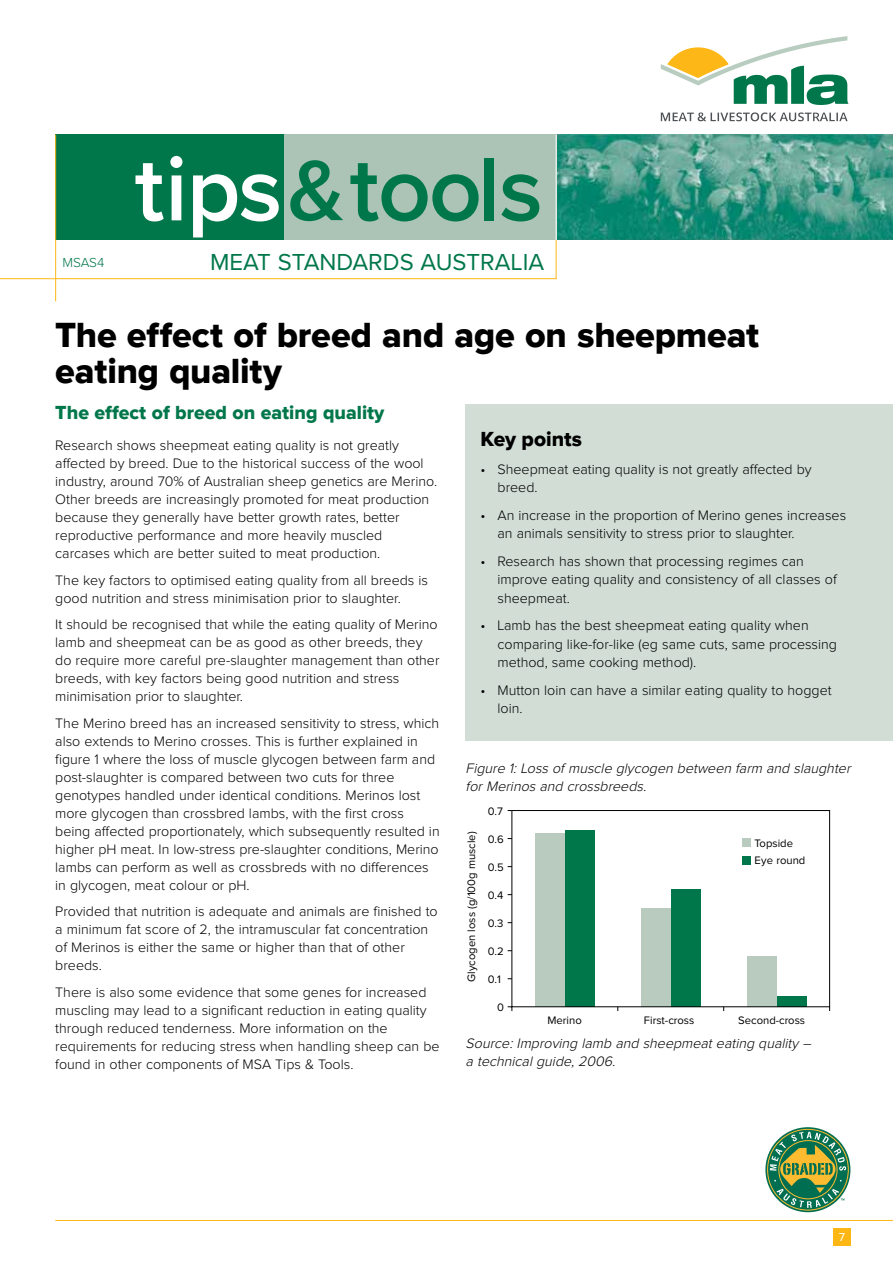
<style>
.page{position:relative;width:893px;height:1263px;background:#fff}
.page>*{position:absolute;margin:0;border:0;box-sizing:border-box;transform-origin:0 0}
.t1{font:600 93px "Proxima Nova";letter-spacing:-.015em;color:#00774a}
.t2{font:36px/36px "Proxima Nova Extrabld";letter-spacing:-.005em;color:#000}
.t3{font:24px "Proxima Nova";color:#00774a}
.t4{font:21px "Proxima Nova Extrabld";color:#000}
.t5{font:19.5px "Proxima Nova Extrabld";color:#00774a}
.t6{font:300 14.25px/18px "Proxima Nova";color:#000}
.t7{font:italic 300 14.25px/18px "Proxima Nova";color:#000}
.t8{font:300 13.5px "Proxima Nova";letter-spacing:-.005em;color:#00774a}
.t9{font:12px "Proxima Nova";color:#fff}
.t10{font:11.25px/17.4px "Proxima Nova";color:#000}
.s1{color:#fff}
.s2{font-size:88.5px}
</style>
<div class="page">
<div style="left:833px;top:1229px;width:17px;height:17px;background:#fdb714"></div>
<img style="left:557px;top:135px;width:336px;height:105px">
<svg style="left:0;top:240px;width:557px;height:39px"></svg>
<div style="left:55px;top:135px;width:229px;height:105px;background:#00774a"></div>
<div style="left:284px;top:135px;width:272px;height:105px;background:#abc4b6"></div>
<hr style="left:55px;top:135px;width:1px;height:166px;background:#fdb714">
<hr style="left:55px;top:1220px;width:838px;height:1px;background:#fdb714">
<svg style="left:661px;top:36px;width:187px;height:69px"></svg>
<svg style="left:661px;top:112px;width:187px;height:9px"></svg>
<div style="left:565px;top:830px;width:30px;height:177px;background:#00774a"></div>
<div style="left:535px;top:833px;width:30px;height:174px;background:#b8cbbe"></div>
<div style="left:671px;top:889px;width:29px;height:118px;background:#00774a"></div>
<div style="left:641px;top:909px;width:30px;height:98px;background:#b8cbbe"></div>
<div style="left:777px;top:996px;width:29px;height:11px;background:#00774a"></div>
<div style="left:747px;top:956px;width:30px;height:51px;background:#b8cbbe"></div>
<div style="left:742px;top:839px;width:8px;height:8px;background:#b8cbbe"></div>
<div style="left:742px;top:856px;width:8px;height:8px;background:#00774a"></div>
<svg style="left:508px;top:1006px;width:5px;height:5px"></svg>
<div style="left:511px;top:810px;width:319px;height:197px;border:1px solid #000"></div>
<div style="left:466px;top:404px;width:427px;height:336px;background:#d1ddd5"></div>
<svg style="left:767px;top:1128px;width:82px;height:83px"></svg>
<h1 class="t1" style="left:135px;top:120px;width:410px"><span class="s1">tips</span><span class="s2">&amp;</span>tools</h1>
<p class="t8" style="left:62px;top:256px;width:44px">MSAS4</p>
<h3 class="t3" style="left:210px;top:244px;width:336px">MEAT STANDARDS AUSTRALIA</h3>
<h2 class="t2" style="left:55px;top:318px;width:705px">The effect of breed and age on sheepmeat eating quality</h2>
<h3 class="t5" style="left:55px;top:402px;width:331px">The effect of breed on eating quality</h3>
<p class="t6" style="left:55px;top:437px;width:383px">Research shows sheepmeat eating quality is not greatly affected by breed. Due to the historical success of the wool industry, around 70% of Australian sheep genetics are Merino.<br>Other breeds are increasingly promoted for meat production because they generally have better growth rates, better reproductive performance and more heavily muscled carcases which are better suited to meat production.</p>
<p class="t6" style="left:55px;top:571px;width:374px">The key factors to optimised eating quality from all breeds is good nutrition and stress minimisation prior to slaughter.</p>
<p class="t6" style="left:55px;top:616px;width:386px">It should be recognised that while the eating quality of Merino lamb and sheepmeat can be as good as other breeds, they do require more careful pre-slaughter management than other breeds, with key factors being good nutrition and stress minimisation prior to slaughter.</p>
<p class="t6" style="left:55px;top:714px;width:386px">The Merino breed has an increased sensitivity to stress, which also extends to Merino crosses. This is further explained in figure 1 where the loss of muscle glycogen between farm and post-slaughter is compared between two cuts for three genotypes handled under identical conditions. Merinos lost more glycogen than crossbred lambs, with the first cross being affected proportionately, which subsequently resulted in higher pH meat. In low-stress pre-slaughter conditions, Merino lambs can perform as well as crossbreds with no differences in glycogen, meat colour or pH.</p>
<p class="t6" style="left:55px;top:903px;width:384px">Provided that nutrition is adequate and animals are finished to a minimum fat score of 2, the intramuscular fat concentration of Merinos is either the same or higher than that of other breeds.</p>
<p class="t6" style="left:55px;top:983px;width:386px">There is also some evidence that some genes for increased muscling may lead to a significant reduction in eating quality through reduced tenderness. More information on the requirements for reducing stress when handling sheep can be found in other components of MSA Tips &amp; Tools.</p>
<h3 class="t4" style="left:480px;top:427px;width:103px">Key points</h3>
<p class="t6" style="left:497px;top:460px;width:316px;line-height:18.5px;text-indent:-17px">• Sheepmeat eating quality is not greatly affected by breed.</p>
<p class="t6" style="left:497px;top:506px;width:350px;line-height:18.5px;text-indent:-17px">• An increase in the proportion of Merino genes increases an animals sensitivity to stress prior to slaughter.</p>
<p class="t6" style="left:497px;top:552px;width:341px;line-height:18.5px;text-indent:-17px">• Research has shown that processing regimes can improve eating quality and consistency of all classes of sheepmeat.</p>
<p class="t6" style="left:497px;top:617px;width:341px;line-height:18.5px;text-indent:-17px">• Lamb has the best sheepmeat eating quality when comparing like-for-like (eg same cuts, same processing method, same cooking method).</p>
<p class="t6" style="left:497px;top:681px;width:336px;line-height:18.5px;text-indent:-17px">• Mutton loin can have a similar eating quality to hogget loin.</p>
<p class="t7" style="left:466px;top:759px;width:389px">Figure 1: Loss of muscle glycogen between farm and slaughter for Merinos and crossbreeds.</p>
<p class="t10" style="left:462px;top:982px;width:152px;rotate:-90deg">Glycogen loss (g/100g muscle)</p>
<p class="t10" style="left:488px;top:802px;width:17px">0.7</p>
<p class="t10" style="left:488px;top:830px;width:18px">0.6</p>
<p class="t10" style="left:488px;top:858px;width:18px">0.5</p>
<p class="t10" style="left:488px;top:886px;width:17px">0.4</p>
<p class="t10" style="left:488px;top:914px;width:17px">0.3</p>
<p class="t10" style="left:488px;top:942px;width:18px">0.2</p>
<p class="t10" style="left:488px;top:970px;width:15px">0.1</p>
<p class="t10" style="left:497px;top:998px;width:8px">0</p>
<p class="t10" style="left:754px;top:834px;width:52px">Topside<br>Eye round</p>
<p class="t10" style="left:547px;top:1011px;width:36px">Merino</p>
<p class="t10" style="left:644px;top:1011px;width:52px">First-cross</p>
<p class="t10" style="left:738px;top:1011px;width:68px">Second-cross</p>
<p class="t7" style="left:466px;top:1035px;width:350px">Source: Improving lamb and sheepmeat eating quality – a technical guide, 2006.</p>
<p class="t9" style="left:839px;top:1228px;width:8px">7</p>
</div>
